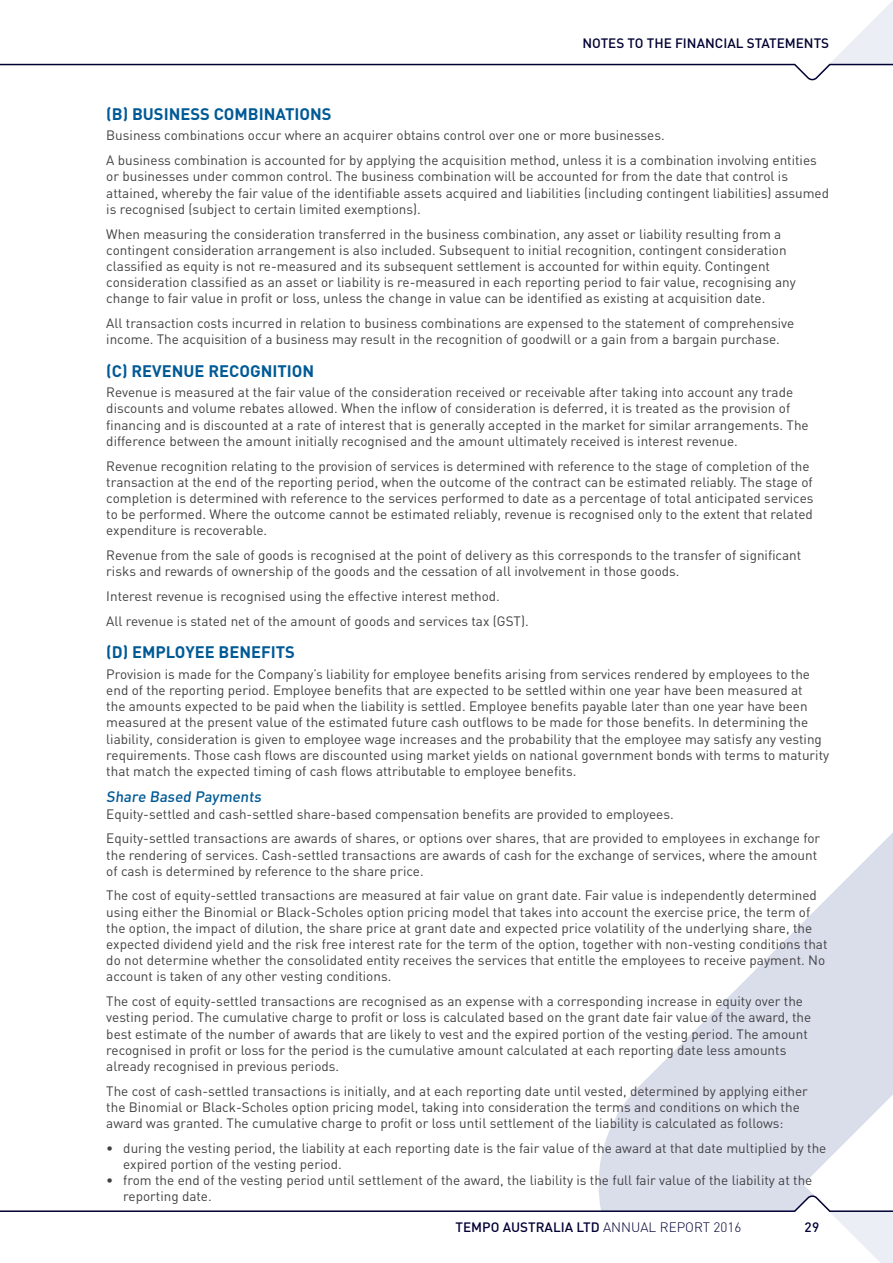
<style>
.page{position:relative;width:893px;height:1263px;background:#fff}
.page>*{position:absolute;margin:0;border:0;box-sizing:border-box;transform-origin:0 0}
.t1{font:700 16.5px "DIN";color:#005a96}
.t2{font:500 15px "DIN";color:#005a96}
.t3{font:13.5px/16.2px "DIN";color:#414042}
.t4{font:500 13.5px "DIN";color:#003}
.s1{font-weight:300}
</style>
<div class="page">
<svg style="left:598px;top:833px;width:295px;height:360px;fill:#dadeeb"></svg>
<svg style="left:1px;top:1px;width:892px;height:80px"></svg>
<svg style="left:0;top:1193px;width:893px;height:70px"></svg>
<p class="t4" style="left:582px;top:35px;width:248px">NOTES TO THE FINANCIAL STATEMENTS</p>
<p class="t1" style="left:106px;top:103px;width:227px">(B) BUSINESS COMBINATIONS</p>
<p class="t3" style="left:106px;top:123px;width:712px;line-height:24.8px">Business combinations occur where an acquirer obtains control over one or more businesses.<br>A business combination is accounted for by applying the acquisition method, unless it is a combination involving entities</p>
<p class="t3" style="left:106px;top:168px;width:724px">or businesses under common control. The business combination will be accounted for from the date that control is attained, whereby the fair value of the identifiable assets acquired and liabilities (including contingent liabilities) assumed is recognised (subject to certain limited exemptions).</p>
<p class="t3" style="left:106px;top:225px;width:691px">When measuring the consideration transferred in the business combination, any asset or liability resulting from a contingent consideration arrangement is also included. Subsequent to initial recognition, contingent consideration classified as equity is not re-measured and its subsequent settlement is accounted for within equity. Contingent consideration classified as an asset or liability is re-measured in each reporting period to fair value, recognising any change to fair value in profit or loss, unless the change in value can be identified as existing at acquisition date.</p>
<p class="t3" style="left:106px;top:315px;width:689px">All transaction costs incurred in relation to business combinations are expensed to the statement of comprehensive income. The acquisition of a business may result in the recognition of goodwill or a gain from a bargain purchase.</p>
<p class="t1" style="left:106px;top:360px;width:209px">(C) REVENUE RECOGNITION</p>
<p class="t3" style="left:106px;top:384px;width:704px">Revenue is measured at the fair value of the consideration received or receivable after taking into account any trade discounts and volume rebates allowed. When the inflow of consideration is deferred, it is treated as the provision of financing and is discounted at a rate of interest that is generally accepted in the market for similar arrangements. The difference between the amount initially recognised and the amount ultimately received is interest revenue.</p>
<p class="t3" style="left:106px;top:457px;width:709px">Revenue recognition relating to the provision of services is determined with reference to the stage of completion of the transaction at the end of the reporting period, when the outcome of the contract can be estimated reliably. The stage of completion is determined with reference to the services performed to date as a percentage of total anticipated services to be performed. Where the outcome cannot be estimated reliably, revenue is recognised only to the extent that related expenditure is recoverable.</p>
<p class="t3" style="left:106px;top:547px;width:696px">Revenue from the sale of goods is recognised at the point of delivery as this corresponds to the transfer of significant risks and rewards of ownership of the goods and the cessation of all involvement in those goods.</p>
<p class="t3" style="left:106px;top:583px;width:424px;line-height:24.8px">Interest revenue is recognised using the effective interest method.<br>All revenue is stated net of the amount of goods and services tax (GST).</p>
<p class="t1" style="left:106px;top:641px;width:190px">(D) EMPLOYEE BENEFITS</p>
<p class="t3" style="left:106px;top:665px;width:724px">Provision is made for the Company’s liability for employee benefits arising from services rendered by employees to the end of the reporting period. Employee benefits that are expected to be settled within one year have been measured at<br>the amounts expected to be paid when the liability is settled. Employee benefits payable later than one year have been measured at the present value of the estimated future cash outflows to be made for those benefits. In determining the liability, consideration is given to employee wage increases and the probability that the employee may satisfy any vesting requirements. Those cash flows are discounted using market yields on national government bonds with terms to maturity that match the expected timing of cash flows attributable to employee benefits.</p>
<p class="t2" style="left:106px;top:787px;width:159px">Share Based Payments</p>
<p class="t3" style="left:106px;top:801px;width:715px;line-height:24.8px">Equity-settled and cash-settled share-based compensation benefits are provided to employees.<br>Equity-settled transactions are awards of shares, or options over shares, that are provided to employees in exchange for</p>
<p class="t3" style="left:106px;top:846px;width:712px">the rendering of services. Cash-settled transactions are awards of cash for the exchange of services, where the amount of cash is determined by reference to the share price.</p>
<p class="t3" style="left:106px;top:887px;width:723px">The cost of equity-settled transactions are measured at fair value on grant date. Fair value is independently determined using either the Binomial or Black-Scholes option pricing model that takes into account the exercise price, the term of the option, the impact of dilution, the share price at grant date and expected price volatility of the underlying share, the expected dividend yield and the risk free interest rate for the term of the option, together with non-vesting conditions that do not determine whether the consolidated entity receives the services that entitle the employees to receive payment. No account is taken of any other vesting conditions.</p>
<p class="t3" style="left:106px;top:993px;width:706px">The cost of equity-settled transactions are recognised as an expense with a corresponding increase in equity over the vesting period. The cumulative charge to profit or loss is calculated based on the grant date fair value of the award, the best estimate of the number of awards that are likely to vest and the expired portion of the vesting period. The amount recognised in profit or loss for the period is the cumulative amount calculated at each reporting date less amounts already recognised in previous periods.</p>
<p class="t3" style="left:106px;top:1082px;width:703px">The cost of cash-settled transactions is initially, and at each reporting date until vested, determined by applying either the Binomial or Black-Scholes option pricing model, taking into consideration the terms and conditions on which the award was granted. The cumulative charge to profit or loss until settlement of the liability is calculated as follows:</p>
<p class="t3" style="left:123px;top:1139px;width:705px;text-indent:-17px">• during the vesting period, the liability at each reporting date is the fair value of the award at that date multiplied by the expired portion of the vesting period.</p>
<p class="t3" style="left:123px;top:1172px;width:691px;text-indent:-17px">• from the end of the vesting period until settlement of the award, the liability is the full fair value of the liability at the reporting date.</p>
<p class="t4" style="left:456px;top:1218px;width:287px">TEMPO AUSTRALIA LTD <span class="s1">ANNUAL REPORT 2016</span></p>
<p class="t4" style="left:804px;top:1218px;width:17px">29</p>
</div>
